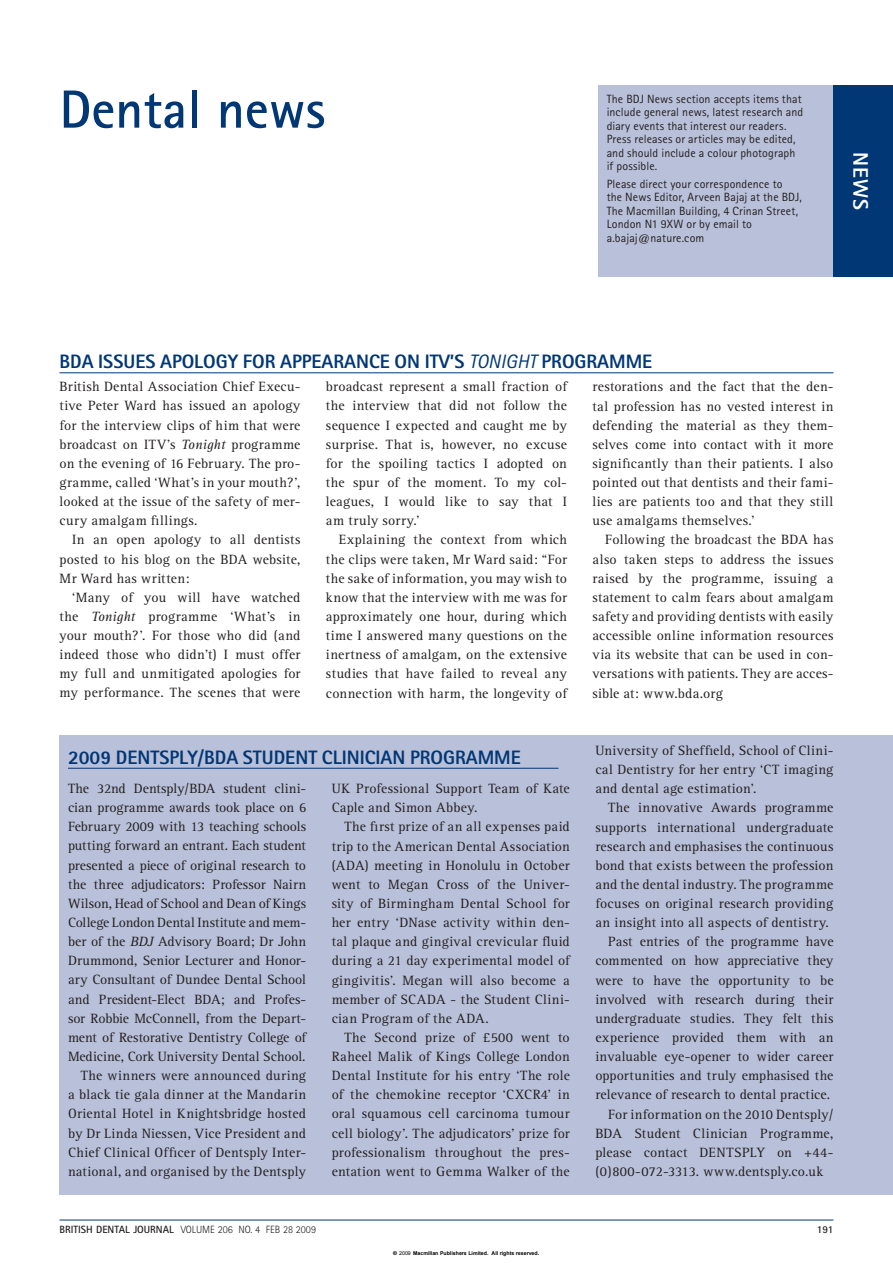
<style>
.page{position:relative;width:893px;height:1263px;background:#fff}
.page>*{position:absolute;margin:0;border:0;box-sizing:border-box;transform-origin:0 0}
.t1{font:700 53.85px "Rotis Sans Serif";color:#013775}
.t2{font:800 21px "Rotis Sans Serif";color:#fff}
.t3{font:800 19.5px "Rotis Sans Serif";color:#013775}
.t4{font:13.95px/19.2px "Rotis Serif";letter-spacing:.01em;color:#231f20;text-align:justify}
.t5{font:13.95px "Rotis Serif";letter-spacing:.03em;color:#231f20}
.t6{font:12px/13.5px "Rotis Sans Serif";letter-spacing:.01em;color:#231f20}
.t7{font:300 10.5px "Rotis Sans Serif";color:#231f20}
.t8{font:700 10.5px "Rotis Sans Serif";color:#231f20}
.t9{font:700 5.25px "Arial";color:#000}
.s1{font-weight:400;font-style:italic}
.s2{font-style:italic}
.s3{font-weight:700}
.s4{font-family:"Helvetica"}
.s5{font-weight:400}
</style>
<div class="page">
<hr style="left:59px;top:372px;width:774px;height:1px;background:#013775">
<hr style="left:59px;top:1220px;width:774px;height:1px;background:#013775">
<div style="left:598px;top:85px;width:295px;height:191px;background:#b9c0d9"></div>
<div style="left:833px;top:85px;width:60px;height:191px;background:#013775"></div>
<div style="left:59px;top:736px;width:834px;height:459px;background:#b9c0d9"></div>
<hr style="left:68px;top:768px;width:490px;height:1px;background:#013775">
<h1 class="t1" style="left:59px;top:91px;width:267px">Dental news</h1>
<p class="t6" style="left:607px;top:93px;width:198px">The BDJ News section accepts items that include general news, latest research and diary events that interest our readers.<br>Press releases or articles may be edited, and should include a colour photograph if possible.</p>
<p class="t6" style="left:607px;top:178px;width:197px">Please direct your correspondence to<br>the News Editor, Arveen Bajaj at the BDJ, The Macmillan Building, 4 Crinan Street, London N1 9XW or by email to a.bajaj@nature.com</p>
<h2 class="t2" style="left:868px;top:152px;width:60px;rotate:90deg">NEWS</h2>
<h3 class="t3" style="left:59px;top:355px;width:594px">BDA ISSUES APOLOGY FOR APPEARANCE ON ITV’S <span class="s1">TONIGHT</span> PROGRAMME</h3>
<p class="t4" style="left:59px;top:378px;width:242px">British Dental Association Chief Execu&shy;tive Peter Ward has issued an apology for the interview clips of him that were broadcast on ITV’s <span class="s2">Tonight</span> programme on the evening of 16 February. The pro&shy;gramme, called ‘What’s in your mouth?’, looked at the issue of the safety of mer&shy;cury amalgam fillings.</p>
<p class="t4" style="left:59px;top:531px;width:243px;text-indent:13px">In an open apology to all dentists posted to his blog on the BDA website, Mr Ward has written:</p>
<p class="t4" style="left:59px;top:589px;width:242px;text-indent:13px">‘Many of you will have watched the <span class="s2">Tonight</span> programme ‘What’s in your mouth?’. For those who did (and indeed those who didn’t) I must offer my full and unmitigated apologies for my performance. The scenes that were</p>
<p class="t4" style="left:326px;top:378px;width:242px">broadcast represent a small fraction of the interview that did not follow the sequence I expected and caught me by surprise. That is, however, no excuse for the spoiling tactics I adopted on the spur of the moment. To my col&shy;leagues, I would like to say that I am truly sorry.’</p>
<p class="t4" style="left:326px;top:531px;width:242px;text-indent:13px">Explaining the context from which the clips were taken, Mr Ward said: “For the sake of information, you may wish to know that the interview with me was for approximately one hour, during which time I answered many questions on the inertness of amalgam, on the extensive studies that have failed to reveal any connection with harm, the longevity of</p>
<h3 class="t3" style="left:68px;top:750px;width:454px">2009 DENTSPLY/BDA STUDENT CLINICIAN PROGRAMME</h3>
<p class="t4" style="left:68px;top:780px;width:240px;text-align:right">The 32nd Dentsply/BDA student clini&shy;cian programme awards took place on 6<br>February 2009 with 13 teaching schools putting forward an entrant. Each student presented a piece of original research to the three adjudicators: Professor Nairn Wilson, Head of School and Dean of Kings College London Dental Institute and mem&shy;ber of the <span class="s2">BDJ</span> Advisory Board; Dr John Drummond, Senior Lecturer and Honor&shy;ary Consultant of Dundee Dental School and President-Elect BDA; and Profes&shy;sor Robbie McConnell, from the Depart&shy;ment of Restorative Dentistry College of Medicine, Cork University Dental School.<br>The winners were announced during<br>a black tie gala dinner at the Mandarin Oriental Hotel in Knightsbridge hosted by Dr Linda Niessen, Vice President and Chief Clinical Officer of Dentsply Inter&shy;national, and organised by the Dentsply</p>
<p class="t4" style="left:332px;top:780px;width:240px">UK Professional Support Team of Kate<br>Caple and Simon Abbey.</p>
<p class="t4" style="left:332px;top:818px;width:240px;text-indent:13px">The first prize of an all expenses paid trip to the American Dental Association (ADA) meeting in Honolulu in October went to Megan Cross of the Univer&shy;sity of Birmingham Dental School for her entry ‘DNase activity within den&shy;tal plaque and gingival crevicular fluid during a 21 day experimental model of gingivitis’. Megan will also become a member of SCADA - the Student Clini&shy;cian Program of the ADA.</p>
<p class="t4" style="left:332px;top:1029px;width:240px;text-indent:13px">The Second prize of £500 went to Raheel Malik of Kings College London Dental Institute for his entry ‘The role of the chemokine receptor ‘CXCR4’ in oral squamous cell carcinoma tumour cell biology’. The adjudicators’ prize for professionalism throughout the pres&shy;entation went to Gemma Walker of the</p>
<p class="t4" style="left:592px;top:378px;width:242px">restorations and the fact that the den&shy;tal profession has no vested interest in defending the material as they them&shy;selves come into contact with it more significantly than their patients. I also pointed out that dentists and their fami&shy;lies are patients too and that they still use amalgams themselves.’</p>
<p class="t4" style="left:592px;top:531px;width:243px;text-indent:13px">Following the broadcast the BDA has also taken steps to address the issues raised by the programme, issuing a statement to calm fears about amalgam safety and providing dentists with easily accessible online information resources via its website that can be used in con&shy;versations with patients. They are acces&shy;sible at: www.bda.org</p>
<p class="t4" style="left:595px;top:742px;width:240px">University of Sheffield, School of Clini&shy;cal Dentistry for her entry ‘CT imaging and dental age estimation’.</p>
<p class="t4" style="left:608px;top:799px;width:227px">The innovative Awards programme</p>
<p class="t4" style="left:595px;top:819px;width:240px">supports international undergraduate</p>
<p class="t4" style="left:595px;top:838px;width:240px">research and emphasises the continuous</p>
<p class="t4" style="left:595px;top:857px;width:240px">bond that exists between the profession</p>
<p class="t4" style="left:595px;top:876px;width:240px">and the dental industry. The programme</p>
<p class="t4" style="left:595px;top:895px;width:240px">focuses on original research providing</p>
<p class="t5" style="left:595px;top:917px;width:235px">an insight into all aspects of dentistry.</p>
<p class="t4" style="left:608px;top:933px;width:227px">Past entries of the programme have</p>
<p class="t4" style="left:595px;top:952px;width:240px">commented on how appreciative they</p>
<p class="t4" style="left:595px;top:972px;width:240px">were to have the opportunity to be</p>
<p class="t4" style="left:595px;top:991px;width:240px">involved with research during their</p>
<p class="t4" style="left:595px;top:1010px;width:240px">undergraduate studies. They felt this</p>
<p class="t4" style="left:595px;top:1029px;width:240px">experience provided them with an</p>
<p class="t4" style="left:595px;top:1048px;width:240px">invaluable eye-opener to wider career</p>
<p class="t4" style="left:595px;top:1067px;width:240px">opportunities and truly emphasised the</p>
<p class="t4" style="left:595px;top:1086px;width:236px">relevance of research to dental practice.</p>
<p class="t4" style="left:608px;top:1106px;width:227px">For information on the 2010 Dentsply/</p>
<p class="t4" style="left:595px;top:1125px;width:240px">BDA Student Clinician Programme,</p>
<p class="t4" style="left:595px;top:1144px;width:240px">please contact DENTSPLY on +44-</p>
<p class="t4" style="left:595px;top:1163px;width:230px">(0)800-072-3313. www.dentsply.co.uk</p>
<p class="t7" style="left:59px;top:1226px;width:258px"><span class="s3">BRITISH DENTAL JOURNAL</span> VOLUME 206 NO. 4 FEB 28 2009</p>
<p class="t8" style="left:817px;top:1226px;width:18px">191</p>
<p class="t9" style="left:393px;top:1250px;width:148px"><span class="s4">©</span> <span class="s5">2009</span> Macmillan Publishers Limited. All rights reserved.</p>
</div>
